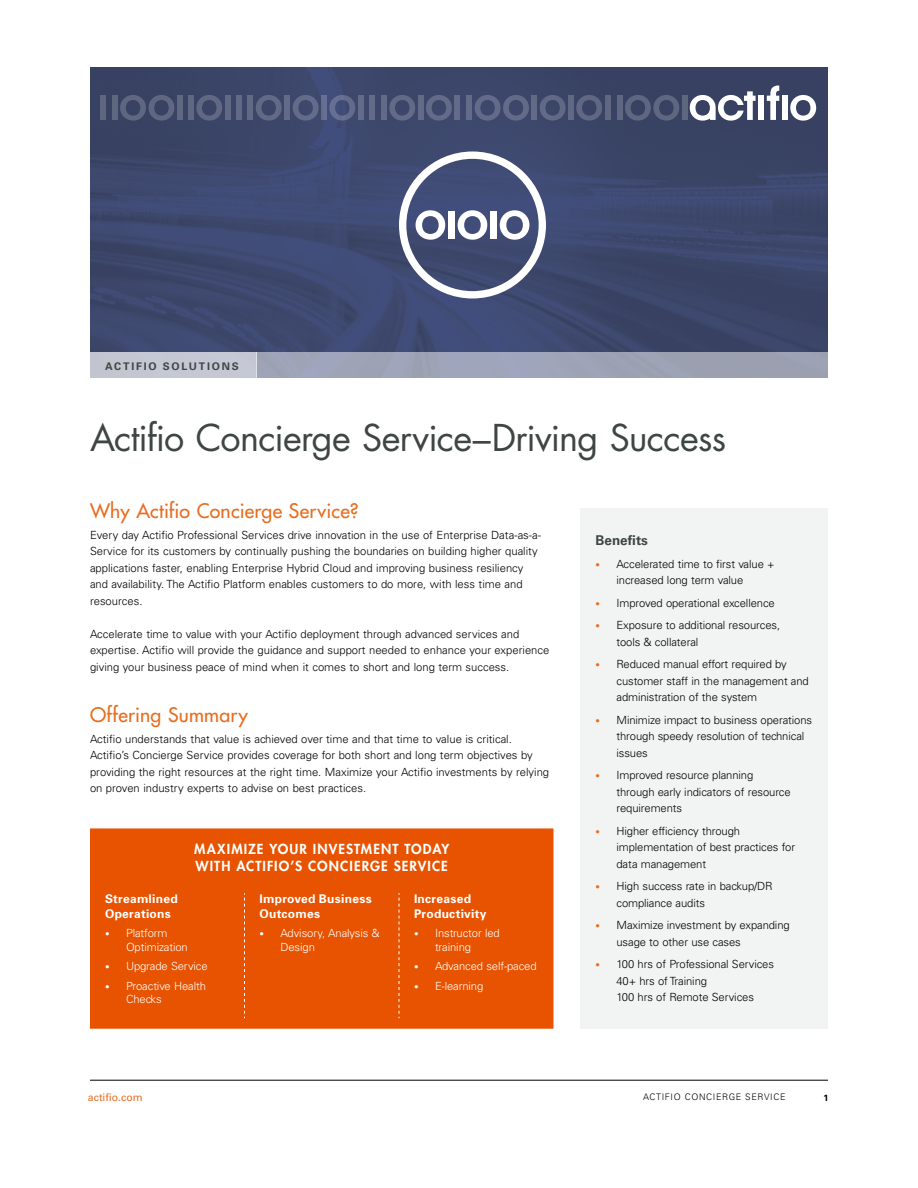
<style>
.page{position:relative;width:918px;height:1188px;background:#fff}
.page>*{position:absolute;margin:0;border:0;box-sizing:border-box;transform-origin:0 0}
.t1{font:36px "Futura";letter-spacing:-.02em;color:#3e4643}
.t2{font:19.5px "Futura";letter-spacing:.015em;color:#e86d1f}
.t3{font:800 13.5px/16.5px "Futura";letter-spacing:.08em;color:#fff}
.t4{font:700 13.5px "Univers LT Std";color:#3e4643}
.t5{font:700 12px/15px "Univers";letter-spacing:.02em;color:#fff}
.t6{font:300 11.25px/16.5px "Univers LT Std";color:#000}
.t7{font:300 11.25px/13.5px "Univers LT Std";letter-spacing:-.01em;color:#fff}
.t8{font:700 10.5px "Univers";letter-spacing:.175em;color:#3e4643}
.t9{font:10.5px "Univers LT Std";color:#e86d1f}
.t10{font:300 9px "Univers LT Std";letter-spacing:.075em;color:#000}
.t11{font:700 9px "Univers LT Std";color:#000}
.s1{font-size:9px}
.s2{font-size:9px;color:#e86d1f}
</style>
<div class="page">
<div style="left:90px;top:828px;width:464px;height:201px;background:#e75300"></div>
<svg style="left:244px;top:893px;width:1px;height:125px"></svg>
<svg style="left:399px;top:893px;width:1px;height:125px"></svg>
<img style="left:90px;top:68px;width:738px;height:284px">
<div style="left:90px;top:352px;width:166px;height:28px;background:#c5c8d4"></div>
<div style="left:256px;top:352px;width:572px;height:28px;background:#9ea3b6"></div>
<div style="left:682px;top:96px;width:5px;height:24px;background:#5f6680"></div>
<div style="left:617px;top:96px;width:5px;height:24px;background:#5f6780"></div>
<div style="left:605px;top:96px;width:6px;height:24px;background:#5f6781"></div>
<div style="left:568px;top:96px;width:6px;height:24px;background:#606884"></div>
<svg style="left:576px;top:95px;width:26px;height:26px"></svg>
<div style="left:381px;top:96px;width:6px;height:24px;background:#626a87"></div>
<div style="left:370px;top:96px;width:5px;height:24px;background:#636b88"></div>
<div style="left:358px;top:96px;width:5px;height:24px;background:#636b89"></div>
<svg style="left:329px;top:95px;width:26px;height:26px"></svg>
<div style="left:285px;top:96px;width:5px;height:24px;background:#626a87"></div>
<div style="left:532px;top:96px;width:5px;height:24px;background:#626a87"></div>
<svg style="left:540px;top:95px;width:26px;height:26px"></svg>
<div style="left:466px;top:96px;width:6px;height:24px;background:#636b89"></div>
<div style="left:454px;top:96px;width:6px;height:24px;background:#636b88"></div>
<svg style="left:426px;top:95px;width:26px;height:26px"></svg>
<div style="left:418px;top:96px;width:5px;height:24px;background:#636b88"></div>
<svg style="left:389px;top:95px;width:26px;height:26px"></svg>
<div style="left:321px;top:96px;width:6px;height:24px;background:#666f94"></div>
<svg style="left:293px;top:95px;width:26px;height:26px"></svg>
<svg style="left:625px;top:95px;width:54px;height:26px"></svg>
<svg style="left:475px;top:95px;width:54px;height:26px"></svg>
<div style="left:112px;top:96px;width:6px;height:24px;background:#5f6780"></div>
<div style="left:101px;top:96px;width:5px;height:24px;background:#5f6680"></div>
<div style="left:248px;top:96px;width:5px;height:24px;background:#616985"></div>
<div style="left:236px;top:96px;width:6px;height:24px;background:#616984"></div>
<svg style="left:256px;top:95px;width:26px;height:26px"></svg>
<div style="left:225px;top:96px;width:5px;height:24px;background:#606884"></div>
<div style="left:188px;top:96px;width:6px;height:24px;background:#5f6782"></div>
<div style="left:177px;top:96px;width:6px;height:24px;background:#5f6782"></div>
<svg style="left:120px;top:95px;width:54px;height:26px"></svg>
<svg style="left:196px;top:95px;width:26px;height:26px"></svg>
<div style="left:758px;top:96px;width:6px;height:24px;background:#fff"></div>
<div style="left:782px;top:96px;width:6px;height:24px;background:#fff"></div>
<svg style="left:790px;top:95px;width:26px;height:26px"></svg>
<svg style="left:690px;top:91px;width:66px;height:30px"></svg>
<svg style="left:767px;top:85px;width:12px;height:35px"></svg>
<hr style="left:90px;top:1080px;width:738px;height:1px;background:#000">
<svg style="left:399px;top:152px;width:147px;height:146px"></svg>
<div style="left:580px;top:508px;width:248px;height:521px;background:#f2f4f3"></div>
<p class="t8" style="left:105px;top:360px;width:135px">ACTIFIO SOLUTIONS</p>
<h1 class="t1" style="left:90px;top:413px;width:638px">Actifio Concierge Service–Driving Success</h1>
<h2 class="t2" style="left:90px;top:498px;width:270px">Why Actifio Concierge Service?</h2>
<p class="t6" style="left:90px;top:527px;width:452px">Every day Actifio Professional Services drive innovation in the use of Enterprise Data-as-a-Service for its customers by continually pushing the boundaries on building higher quality applications faster, enabling Enterprise Hybrid Cloud and improving business resiliency and availability. The Actifio Platform enables customers to do more, with less time and resources.</p>
<p class="t6" style="left:90px;top:626px;width:461px">Accelerate time to value with your Actifio deployment through advanced services and expertise. Actifio will provide the guidance and support needed to enhance your experience giving your business peace of mind when it comes to short and long term success.</p>
<h2 class="t2" style="left:90px;top:702px;width:159px">Offering Summary</h2>
<p class="t6" style="left:90px;top:731px;width:461px">Actifio understands that value is achieved over time and that time to value is critical.<br>Actifio’s Concierge Service provides coverage for both short and long term objectives by providing the right resources at the right time. Maximize your Actifio investments by relying on proven industry experts to advise on best practices.</p>
<p class="t3" style="left:194px;top:841px;width:257px">MAXIMIZE YOUR INVESTMENT TODAY<br>WITH ACTIFIO’S CONCIERGE SERVICE</p>
<p class="t5" style="left:105px;top:891px;width:74px">Streamlined<br>Operations</p>
<p class="t7" style="left:126px;top:926px;width:63px;text-indent:-21px"><span class="s1">•</span> Platform<br>Optimization</p>
<p class="t7" style="left:105px;top:959px;width:104px"><span class="s1">•</span> Upgrade Service</p>
<p class="t7" style="left:126px;top:979px;width:82px;text-indent:-21px"><span class="s1">•</span> Proactive Health<br>Checks</p>
<p class="t5" style="left:260px;top:891px;width:114px">Improved Business<br>Outcomes</p>
<p class="t7" style="left:280px;top:926px;width:101px;text-indent:-21px"><span class="s1">•</span> Advisory, Analysis &amp;<br>Design</p>
<p class="t5" style="left:414px;top:891px;width:74px">Increased<br>Productivity</p>
<p class="t7" style="left:435px;top:926px;width:66px;text-indent:-21px"><span class="s1">•</span> Instructor led training</p>
<p class="t7" style="left:414px;top:959px;width:124px"><span class="s1">•</span> Advanced self-paced</p>
<p class="t7" style="left:414px;top:979px;width:71px"><span class="s1">•</span> E-learning</p>
<p class="t4" style="left:596px;top:533px;width:54px">Benefits</p>
<p class="t6" style="left:616px;top:556px;width:160px;text-indent:-21px"><span class="s2">•</span> Accelerated time to first value + increased long term value</p>
<p class="t6" style="left:596px;top:595px;width:181px"><span class="s2">•</span> Improved operational excellence</p>
<p class="t6" style="left:616px;top:617px;width:165px;text-indent:-21px"><span class="s2">•</span> Exposure to additional resources, tools &amp; collateral</p>
<p class="t6" style="left:616px;top:656px;width:194px;text-indent:-21px"><span class="s2">•</span> Reduced manual effort required by customer staff in the management and administration of the system</p>
<p class="t6" style="left:616px;top:712px;width:197px;text-indent:-21px"><span class="s2">•</span> Minimize impact to business operations through speedy resolution of technical issues</p>
<p class="t6" style="left:616px;top:767px;width:176px;text-indent:-21px"><span class="s2">•</span> Improved resource planning through early indicators of resource requirements</p>
<p class="t6" style="left:616px;top:823px;width:180px;text-indent:-21px"><span class="s2">•</span> Higher efficiency through implementation of best practices for data management</p>
<p class="t6" style="left:616px;top:878px;width:158px;text-indent:-21px"><span class="s2">•</span> High success rate in backup/DR compliance audits</p>
<p class="t6" style="left:616px;top:917px;width:175px;text-indent:-21px"><span class="s2">•</span> Maximize investment by expanding usage to other use cases</p>
<p class="t6" style="left:616px;top:956px;width:159px;text-indent:-21px"><span class="s2">•</span> 100 hrs of Professional Services<br>40+ hrs of Training<br>100 hrs of Remote Services</p>
<p class="t9" style="left:88px;top:1091px;width:56px">actifio.com</p>
<p class="t10" style="left:643px;top:1091px;width:144px">ACTIFIO CONCIERGE SERVICE</p>
<p class="t11" style="left:823px;top:1092px;width:7px">1</p>
</div>
